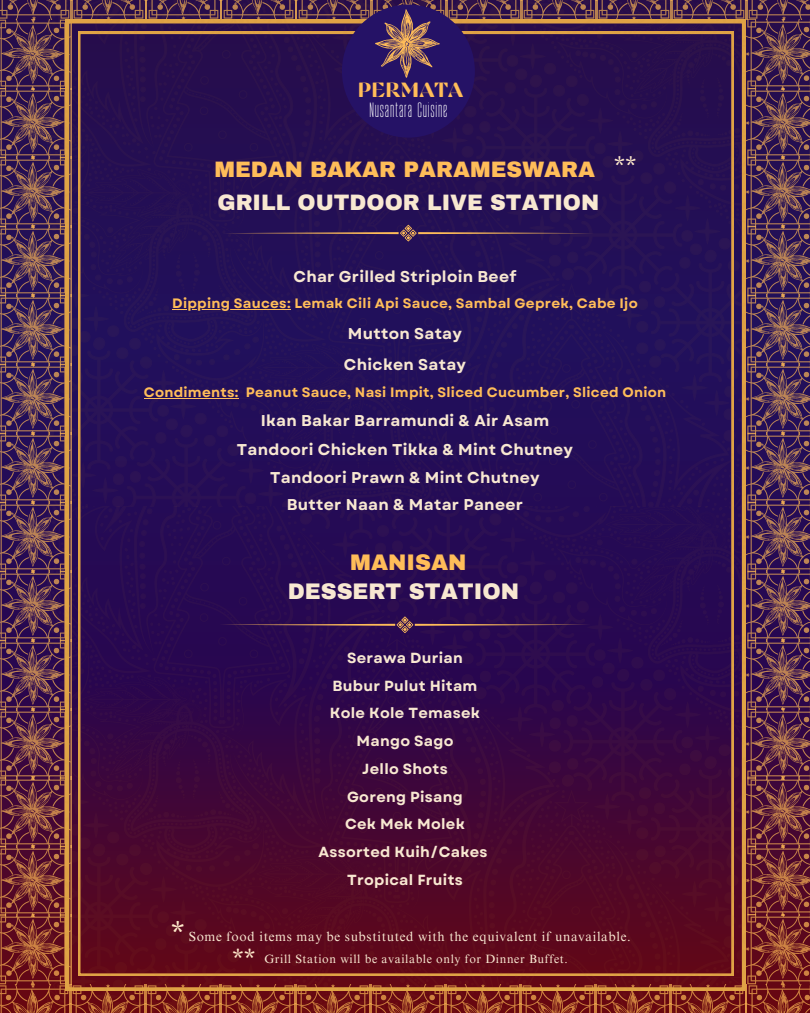
<style>
.page{position:relative;width:810px;height:1013px;background:#fff}
.page>*{position:absolute;margin:0;border:0;box-sizing:border-box;transform-origin:0 0}
.t1{font:36.4px "Cinzel";color:#ffe9ca}
.t2{font:30.4px "Cinzel";color:#ffe9ca}
.t3{font:29.7px "Cinzel";color:#ffe9ca}
.t4{font:900 22px "Archivo";color:#f8e8d1}
.t5{font:900 22px "Archivo";color:#ffbd59}
.t6{font:900 21.8px "Archivo";color:#f8e8d1}
.t7{font:900 21.8px "Archivo";color:#ffbd59}
.t8{font:20.6px "Findel Display";color:#ffbd59}
.t9{font:700 15.6px/28px "Garet";letter-spacing:.02em;color:#f8e8d1}
.t10{font:300 15.5px "August";letter-spacing:.05em;color:#fff}
.t11{font:700 14.6px/27.8px "Garet";letter-spacing:.02em;color:#f8e8d1;text-align:center}
.t12{font:700 13.6px "Garet";letter-spacing:.02em;color:#ffbd59}
.t13{font:13.2px "Times NRMT Pro";letter-spacing:.05em;color:#f8e8d1}
.t14{font:12px "Times NRMT Pro";letter-spacing:.05em;color:#f8e8d1}
</style>
<div class="page">
<img style="left:745px;top:0;width:65px;height:19px">
<img style="left:0;top:984px;width:47px;height:28px">
<img style="left:745px;top:847px;width:65px;height:165px">
<img style="left:0;top:0;width:47px;height:88px">
<img style="left:0;top:88px;width:47px;height:413px">
<img style="left:0;top:501px;width:47px;height:69px">
<img style="left:0;top:570px;width:47px;height:69px">
<img style="left:0;top:639px;width:47px;height:69px">
<img style="left:0;top:708px;width:47px;height:68px">
<img style="left:0;top:776px;width:47px;height:69px">
<img style="left:0;top:845px;width:47px;height:69px">
<img style="left:0;top:914px;width:47px;height:70px">
<img style="left:745px;top:19px;width:65px;height:69px">
<img style="left:746px;top:88px;width:64px;height:413px">
<img style="left:746px;top:501px;width:64px;height:69px">
<img style="left:746px;top:570px;width:64px;height:69px">
<img style="left:746px;top:639px;width:64px;height:69px">
<img style="left:746px;top:708px;width:64px;height:68px">
<img style="left:746px;top:776px;width:64px;height:71px">
<img style="left:47px;top:0;width:698px;height:1012px">
<hr style="left:172px;top:308px;width:119px;height:1px;background:#ffbd59">
<hr style="left:144px;top:398px;width:95px;height:1px;background:#ffbd59">
<svg style="left:223px;top:225px;width:371px;height:16px"></svg>
<svg style="left:219px;top:616px;width:372px;height:17px"></svg>
<div style="left:342px;top:5px;width:133px;height:133px;background:#251266;border-radius:50%"></div>
<svg style="left:375px;top:9px;width:65px;height:69px"></svg>
<h3 class="t8" style="left:357px;top:77px;width:107px">PERMATA</h3>
<p class="t10" style="left:369px;top:100px;width:79px">Nusantara Cuisine</p>
<p class="t7" style="left:214px;top:158px;width:382px">MEDAN BAKAR PARAMESWARA</p>
<p class="t6" style="left:217px;top:190px;width:383px">GRILL OUTDOOR LIVE STATION</p>
<p class="t3" style="left:614px;top:150px;width:24px">**</p>
<p class="t9" style="left:293px;top:263px;width:225px">Char Grilled Striploin Beef</p>
<p class="t12" style="left:172px;top:293px;width:467px">Dipping Sauces: Lemak Cili Api Sauce, Sambal Geprek, Cabe Ijo</p>
<p class="t9" style="left:344px;top:317px;width:124px;line-height:31.5px">Mutton Satay<br>Chicken Satay</p>
<p class="t12" style="left:144px;top:382px;width:524px">Condiments: Peanut Sauce, Nasi Impit, Sliced Cucumber, Sliced Onion</p>
<p class="t9" style="left:237px;top:407px;width:338px;text-align:center">Ikan Bakar Barramundi &amp; Air Asam<br>Tandoori Chicken Tikka &amp; Mint Chutney<br>Tandoori Prawn &amp; Mint Chutney<br>Butter Naan &amp; Matar Paneer</p>
<p class="t5" style="left:350px;top:551px;width:118px">MANISAN</p>
<p class="t4" style="left:288px;top:579px;width:233px">DESSERT STATION</p>
<p class="t11" style="left:319px;top:644px;width:171px">Serawa Durian<br>Bubur Pulut Hitam<br>Kole Kole Temasek<br>Mango Sago<br>Jello Shots<br>Goreng Pisang<br>Cek Mek Molek<br>Assorted Kuih/Cakes<br>Tropical Fruits</p>
<p class="t1" style="left:171px;top:913px;width:16px">*</p>
<p class="t13" style="left:189px;top:931px;width:444px">Some food items may be substituted with the equivalent if unavailable.</p>
<p class="t2" style="left:232px;top:942px;width:25px">**</p>
<p class="t14" style="left:264px;top:954px;width:305px">Grill Station will be available only for Dinner Buffet.</p>
</div>
